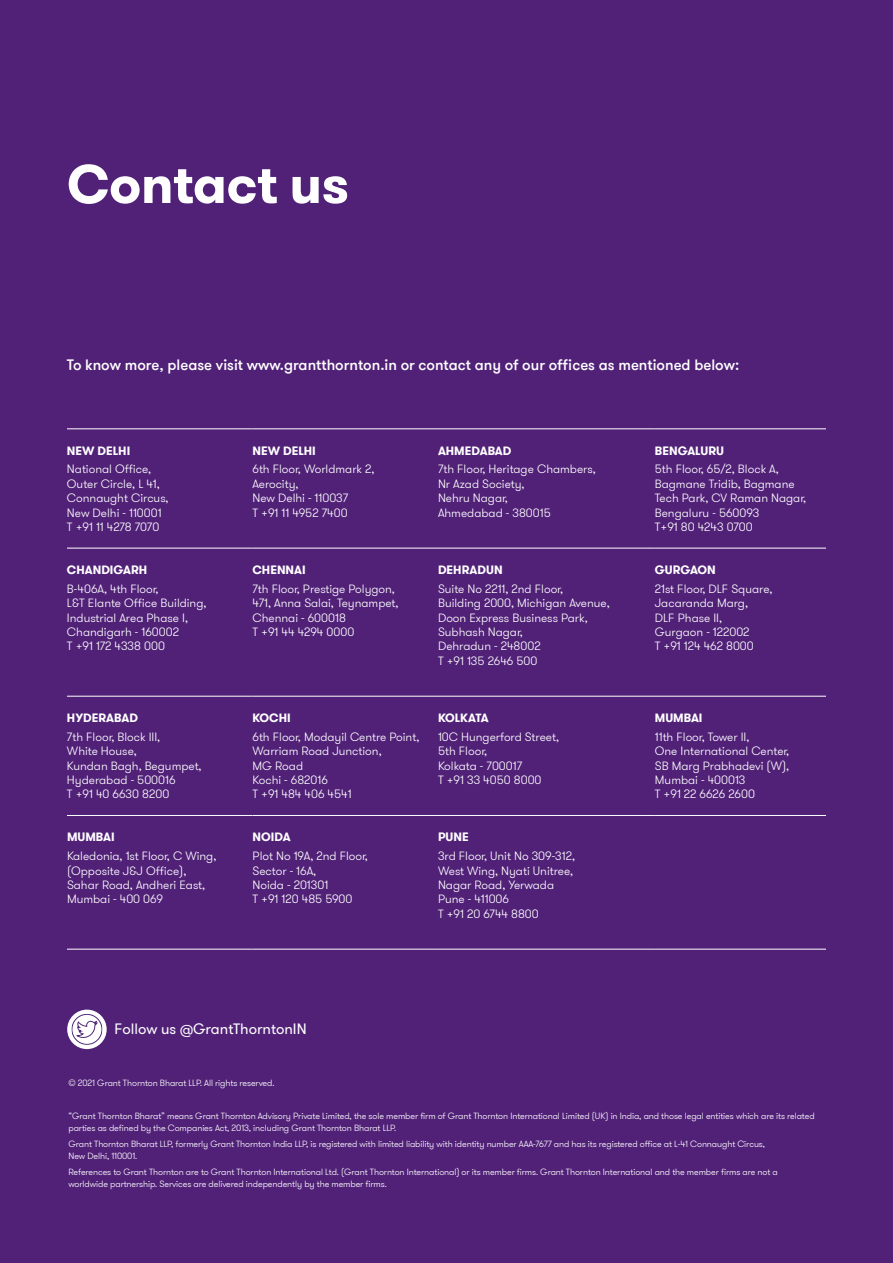
<style>
.page{position:relative;width:893px;height:1263px;background:#512178}
.page>*{position:absolute;margin:0;border:0;box-sizing:border-box;transform-origin:0 0}
.t1{font:700 54px "GT Walsheim Pro";letter-spacing:-.01em;color:#fff}
.t2{font:500 15px "GT Walsheim Pro";color:#fff}
.t3{font:15px "GT Walsheim Pro";color:#fff}
.t4{font:300 12px/14.4px "GT Walsheim Pro";color:#fff}
.t5{font:700 12px "GT Walsheim Pro";color:#fff}
.t6{font:700 12px "GT Walsheim Pro";letter-spacing:-.03em;color:#fff}
.t7{font:300 9px/12px "GT Walsheim Pro";letter-spacing:-.01em;color:#fff}
</style>
<div class="page">
<svg style="left:67px;top:1010px;width:40px;height:39px"></svg>
<svg style="left:71px;top:1014px;width:31px;height:31px"></svg>
<hr style="left:67px;top:428px;width:185px;height:1px;background:#fff">
<hr style="left:252px;top:428px;width:186px;height:1px;background:#fff">
<hr style="left:438px;top:428px;width:217px;height:1px;background:#fff">
<hr style="left:655px;top:428px;width:171px;height:1px;background:#fff">
<hr style="left:67px;top:548px;width:185px;height:1px;background:#fff">
<hr style="left:252px;top:548px;width:186px;height:1px;background:#fff">
<hr style="left:438px;top:548px;width:217px;height:1px;background:#fff">
<hr style="left:655px;top:548px;width:171px;height:1px;background:#fff">
<hr style="left:67px;top:696px;width:185px;height:1px;background:#fff">
<hr style="left:252px;top:696px;width:186px;height:1px;background:#fff">
<hr style="left:438px;top:696px;width:217px;height:1px;background:#fff">
<hr style="left:655px;top:696px;width:171px;height:1px;background:#fff">
<hr style="left:67px;top:815px;width:185px;height:1px;background:#fff">
<hr style="left:252px;top:815px;width:186px;height:1px;background:#fff">
<hr style="left:438px;top:815px;width:217px;height:1px;background:#fff">
<hr style="left:655px;top:815px;width:171px;height:1px;background:#fff">
<hr style="left:67px;top:949px;width:185px;height:1px;background:#fff">
<hr style="left:252px;top:949px;width:186px;height:1px;background:#fff">
<hr style="left:438px;top:949px;width:217px;height:1px;background:#fff">
<hr style="left:655px;top:949px;width:171px;height:1px;background:#fff">
<h1 class="t1" style="left:67px;top:149px;width:284px">Contact us</h1>
<p class="t2" style="left:67px;top:355px;width:674px">To know more, please visit www.grantthornton.in or contact any of our offices as mentioned below:</p>
<p class="t5" style="left:67px;top:443px;width:65px">NEW DELHI</p>
<p class="t4" style="left:67px;top:462px;width:103px">National Office,<br>Outer Circle, L 41,<br>Connaught Circus,<br>New Delhi - 110001<br>T +91 11 4278 7070</p>
<p class="t5" style="left:67px;top:562px;width:82px">CHANDIGARH</p>
<p class="t4" style="left:67px;top:582px;width:141px">B-406A, 4th Floor,<br>L&amp;T Elante Office Building,<br>Industrial Area Phase I,<br>Chandigarh - 160002<br>T +91 172 4338 000</p>
<p class="t5" style="left:67px;top:710px;width:73px">HYDERABAD</p>
<p class="t4" style="left:67px;top:730px;width:136px">7th Floor, Block III,<br>White House,<br>Kundan Bagh, Begumpet,<br>Hyderabad - 500016<br>T +91 40 6630 8200</p>
<p class="t5" style="left:67px;top:829px;width:49px">MUMBAI</p>
<p class="t4" style="left:67px;top:849px;width:151px">Kaledonia, 1st Floor, C Wing, (Opposite J&amp;J Office),<br>Sahar Road, Andheri East,<br>Mumbai - 400 069</p>
<p class="t5" style="left:252px;top:443px;width:65px">NEW DELHI</p>
<p class="t4" style="left:252px;top:462px;width:123px">6th Floor, Worldmark 2,<br>Aerocity,<br>New Delhi - 110037<br>T +91 11 4952 7400</p>
<p class="t5" style="left:252px;top:562px;width:55px">CHENNAI</p>
<p class="t4" style="left:252px;top:582px;width:148px">7th Floor, Prestige Polygon,<br>471, Anna Salai, Teynampet,<br>Chennai - 600018<br>T +91 44 4294 0000</p>
<p class="t5" style="left:438px;top:443px;width:75px">AHMEDABAD</p>
<p class="t4" style="left:438px;top:462px;width:159px">7th Floor, Heritage Chambers,<br>Nr Azad Society,<br>Nehru Nagar,<br>Ahmedabad - 380015</p>
<p class="t5" style="left:438px;top:562px;width:66px">DEHRADUN</p>
<p class="t4" style="left:438px;top:582px;width:173px">Suite No 2211, 2nd Floor,<br>Building 2000, Michigan Avenue,<br>Doon Express Business Park,<br>Subhash Nagar,<br>Dehradun - 248002<br>T +91 135 2646 500</p>
<p class="t5" style="left:252px;top:710px;width:40px">KOCHI</p>
<p class="t4" style="left:252px;top:730px;width:168px">6th Floor, Modayil Centre Point,<br>Warriam Road Junction,<br>MG Road<br>Kochi - 682016<br>T +91 484 406 4541</p>
<p class="t5" style="left:253px;top:829px;width:40px">NOIDA</p>
<p class="t4" style="left:253px;top:849px;width:117px">Plot No 19A, 2nd Floor,<br>Sector - 16A,<br>Noida - 201301<br>T +91 120 485 5900</p>
<p class="t6" style="left:438px;top:710px;width:52px">KOLKATA</p>
<p class="t4" style="left:438px;top:730px;width:122px">10C Hungerford Street,<br>5th Floor,<br>Kolkata - 700017<br>T +91 33 4050 8000</p>
<p class="t5" style="left:438px;top:829px;width:32px">PUNE</p>
<p class="t4" style="left:438px;top:849px;width:139px">3rd Floor, Unit No 309-312,<br>West Wing, Nyati Unitree,<br>Nagar Road, Yerwada<br>Pune - 411006<br>T +91 20 6744 8800</p>
<p class="t3" style="left:115px;top:1019px;width:194px">Follow us @GrantThorntonIN</p>
<p class="t5" style="left:655px;top:443px;width:71px">BENGALURU</p>
<p class="t4" style="left:655px;top:462px;width:153px">5th Floor, 65/2, Block A,<br>Bagmane Tridib, Bagmane<br>Tech Park, CV Raman Nagar,<br>Bengaluru - 560093<br>T+91 80 4243 0700</p>
<p class="t5" style="left:655px;top:562px;width:62px">GURGAON</p>
<p class="t4" style="left:655px;top:582px;width:119px">21st Floor, DLF Square,<br>Jacaranda Marg,<br>DLF Phase II,<br>Gurgaon - 122002<br>T +91 124 462 8000</p>
<p class="t5" style="left:655px;top:710px;width:49px">MUMBAI</p>
<p class="t4" style="left:655px;top:730px;width:136px">11th Floor, Tower II,<br>One International Center,<br>SB Marg Prabhadevi (W),<br>Mumbai - 400013<br>T +91 22 6626 2600</p>
<p class="t7" style="left:68px;top:1077px;width:208px">© 2021 Grant Thornton Bharat LLP. All rights reserved.</p>
<p class="t7" style="left:68px;top:1109px;width:748px">“Grant Thornton Bharat” means Grant Thornton Advisory Private Limited, the sole member firm of Grant Thornton International Limited (UK) in India, and those legal entities which are its related parties as defined by the Companies Act, 2013, including Grant Thornton Bharat LLP.</p>
<p class="t7" style="left:68px;top:1138px;width:698px">Grant Thornton Bharat LLP, formerly Grant Thornton India LLP, is registered with limited liability with identity number AAA-7677 and has its registered office at L-41 Connaught Circus,<br>New Delhi, 110001.</p>
<p class="t7" style="left:68px;top:1166px;width:711px">References to Grant Thornton are to Grant Thornton International Ltd. (Grant Thornton International) or its member firms. Grant Thornton International and the member firms are not a worldwide partnership. Services are delivered independently by the member firms.</p>
</div>
